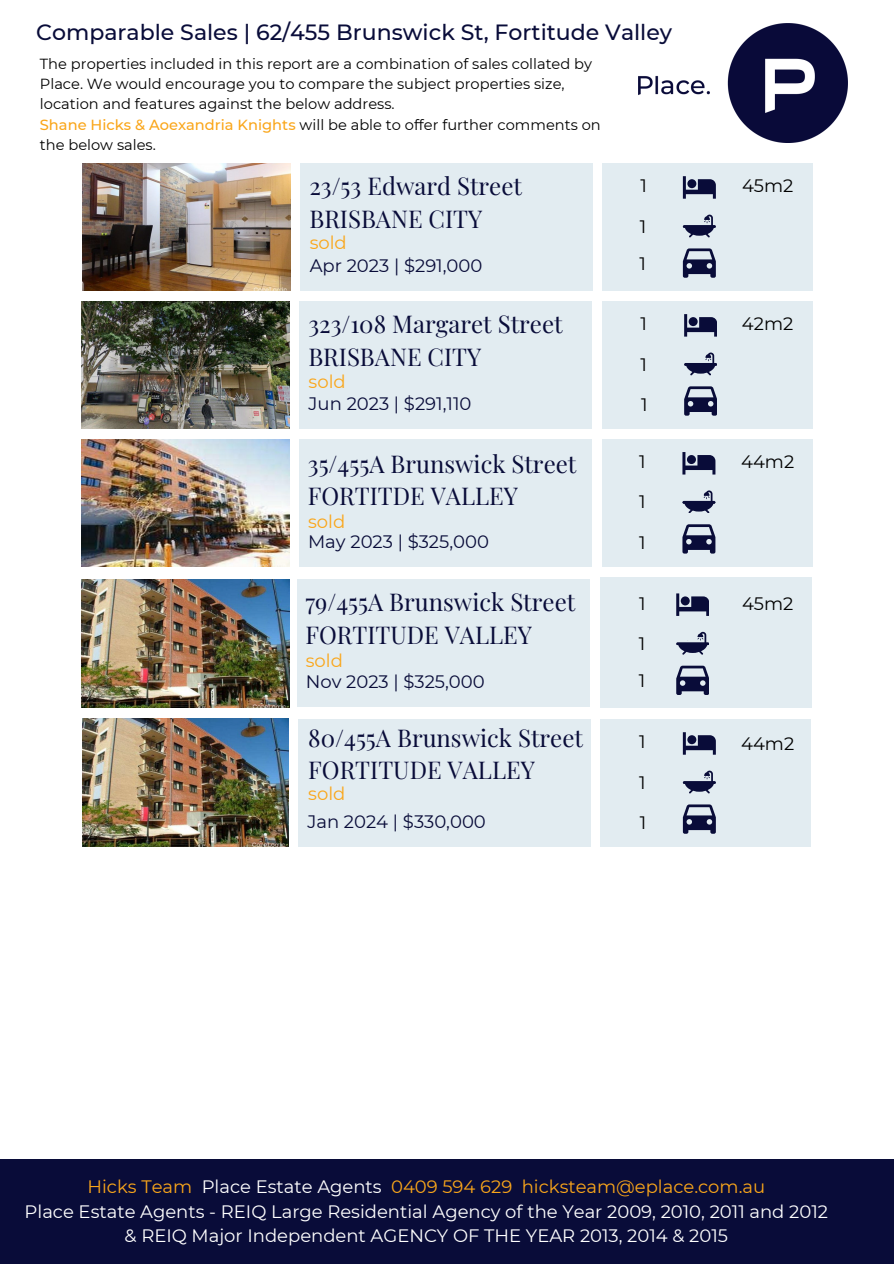
<style>
.page{position:relative;width:894px;height:1264px;background:#fff}
.page>*{position:absolute;margin:0;border:0;box-sizing:border-box;transform-origin:0 0}
.t1{font:24px/32.7px "Playfair Display";color:#090c39}
.t2{font:500 22.05px "Montserrat";color:#090c39}
.t3{font:18px/24.8px "Montserrat";color:#fff;text-align:center}
.t4{font:18px "Montserrat";color:#090c39}
.t5{font:18px "Montserrat";color:#000}
.t6{font:18px "Montserrat";color:#faa61a}
.t7{font:14.55px/20.1px "Montserrat";color:#000}
.s1{font-weight:500;color:#faa61a}
.s2{color:#faa61a}
</style>
<div class="page">
<img style="left:638px;top:23px;width:209px;height:120px">
<div style="left:0;top:1159px;width:893px;height:104px;background:#090c39"></div>
<img style="left:82px;top:163px;width:208px;height:127px">
<div style="left:300px;top:163px;width:293px;height:127px;background:#e2ecf1"></div>
<div style="left:602px;top:163px;width:210px;height:127px;background:#e2ecf1"></div>
<svg style="left:682px;top:176px;width:33px;height:23px"></svg>
<svg style="left:682px;top:248px;width:33px;height:30px"></svg>
<svg style="left:682px;top:215px;width:33px;height:22px"></svg>
<div style="left:673px;top:209px;width:29px;height:14px;background:#e2ecf1"></div>
<img style="left:81px;top:580px;width:208px;height:127px">
<div style="left:297px;top:580px;width:292px;height:127px;background:#e2ecf1"></div>
<img style="left:81px;top:439px;width:208px;height:127px">
<div style="left:299px;top:439px;width:292px;height:127px;background:#e2ecf1"></div>
<div style="left:601px;top:439px;width:210px;height:127px;background:#e2ecf1"></div>
<svg style="left:682px;top:452px;width:33px;height:22px"></svg>
<svg style="left:682px;top:524px;width:32px;height:29px"></svg>
<svg style="left:682px;top:490px;width:32px;height:23px"></svg>
<div style="left:673px;top:485px;width:29px;height:13px;background:#e2ecf1"></div>
<img style="left:81px;top:301px;width:208px;height:127px">
<div style="left:299px;top:301px;width:293px;height:127px;background:#e2ecf1"></div>
<div style="left:601px;top:301px;width:210px;height:127px;background:#e2ecf1"></div>
<svg style="left:684px;top:314px;width:32px;height:22px"></svg>
<svg style="left:684px;top:386px;width:32px;height:29px"></svg>
<svg style="left:684px;top:352px;width:32px;height:23px"></svg>
<div style="left:675px;top:347px;width:28px;height:13px;background:#e2ecf1"></div>
<div style="left:600px;top:577px;width:211px;height:130px;background:#e2ecf1"></div>
<svg style="left:676px;top:593px;width:32px;height:23px"></svg>
<svg style="left:676px;top:665px;width:32px;height:30px"></svg>
<svg style="left:676px;top:632px;width:32px;height:22px"></svg>
<div style="left:667px;top:626px;width:29px;height:14px;background:#e2ecf1"></div>
<img style="left:82px;top:718px;width:206px;height:128px">
<div style="left:298px;top:719px;width:292px;height:127px;background:#e2ecf1"></div>
<div style="left:600px;top:719px;width:210px;height:127px;background:#e2ecf1"></div>
<svg style="left:682px;top:732px;width:33px;height:22px"></svg>
<svg style="left:682px;top:804px;width:33px;height:29px"></svg>
<svg style="left:682px;top:770px;width:33px;height:23px"></svg>
<div style="left:673px;top:765px;width:29px;height:13px;background:#e2ecf1"></div>
<p class="t2" style="left:36px;top:19px;width:637px">Comparable Sales | 62/455 Brunswick St, Fortitude Valley</p>
<p class="t7" style="left:40px;top:54px;width:553px">The properties included in this report are a combination of sales collated by<br>Place. We would encourage you to compare the subject properties size, location and features against the below address.</p>
<p class="t7" style="left:40px;top:114px;width:562px"><span class="s1">Shane Hicks &amp; Aoexandria Knights</span> will be able to offer further comments on the below sales.</p>
<p class="t1" style="left:309px;top:169px;width:214px">23/53 Edward Street</p>
<p class="t5" style="left:741px;top:175px;width:53px">45m2</p>
<p class="t1" style="left:309px;top:201px;width:174px">BRISBANE CITY</p>
<p class="t4" style="left:309px;top:254px;width:174px">Apr 2023 | $291,000</p>
<h3 class="t5" style="left:640px;top:175px;width:8px">1</h3>
<h3 class="t5" style="left:639px;top:215px;width:8px">1</h3>
<p class="t6" style="left:309px;top:231px;width:39px">sold</p>
<p class="t5" style="left:639px;top:252px;width:8px">1</p>
<p class="t1" style="left:308px;top:306px;width:256px">323/108 Margaret Street</p>
<h3 class="t5" style="left:741px;top:313px;width:53px">42m2</h3>
<p class="t1" style="left:308px;top:339px;width:174px">BRISBANE CITY</p>
<p class="t4" style="left:308px;top:392px;width:164px">Jun 2023 | $291,110</p>
<h3 class="t5" style="left:640px;top:313px;width:8px">1</h3>
<h2 class="t5" style="left:640px;top:353px;width:8px">1</h2>
<h3 class="t5" style="left:641px;top:393px;width:8px">1</h3>
<p class="t6" style="left:308px;top:371px;width:39px">sold</p>
<p class="t1" style="left:308px;top:446px;width:270px">35/455A Brunswick Street</p>
<p class="t5" style="left:741px;top:451px;width:55px">44m2</p>
<p class="t1" style="left:308px;top:479px;width:212px">FORTITDE VALLEY</p>
<p class="t4" style="left:308px;top:530px;width:182px">May 2023 | $325,000</p>
<h3 class="t5" style="left:639px;top:451px;width:8px">1</h3>
<p class="t5" style="left:639px;top:491px;width:8px">1</p>
<p class="t5" style="left:639px;top:531px;width:8px">1</p>
<p class="t6" style="left:308px;top:511px;width:39px">sold</p>
<p class="t1" style="left:305px;top:585px;width:271px">79/455A Brunswick Street<br>FORTITUDE VALLEY</p>
<h3 class="t4" style="left:306px;top:670px;width:180px">Nov 2023 | $325,000</h3>
<h2 class="t6" style="left:306px;top:649px;width:39px">sold</h2>
<p class="t5" style="left:639px;top:592px;width:8px">1</p>
<p class="t5" style="left:638px;top:632px;width:8px">1</p>
<p class="t5" style="left:638px;top:669px;width:8px">1</p>
<h3 class="t5" style="left:741px;top:592px;width:53px">45m2</h3>
<p class="t1" style="left:308px;top:720px;width:276px">80/455A Brunswick Street</p>
<p class="t5" style="left:741px;top:732px;width:55px">44m2</p>
<p class="t1" style="left:308px;top:753px;width:228px">FORTITUDE VALLEY</p>
<p class="t4" style="left:307px;top:810px;width:180px">Jan 2024 | $330,000</p>
<h2 class="t5" style="left:639px;top:731px;width:8px">1</h2>
<h3 class="t5" style="left:639px;top:771px;width:8px">1</h3>
<h3 class="t5" style="left:639px;top:811px;width:8px">1</h3>
<p class="t6" style="left:308px;top:782px;width:39px">sold</p>
<h2 class="t3" style="left:25px;top:1173px;width:804px"><span class="s2">Hicks Team</span> Place Estate Agents <span class="s2">0409 594 629 hicksteam@eplace.com.au<br></span>Place Estate Agents - REIQ Large Residential Agency of the Year 2009, 2010, 2011 and 2012</h2>
<h3 class="t3" style="left:125px;top:1223px;width:604px">&amp; REIQ Major Independent AGENCY OF THE YEAR 2013, 2014 &amp; 2015</h3>
</div>
